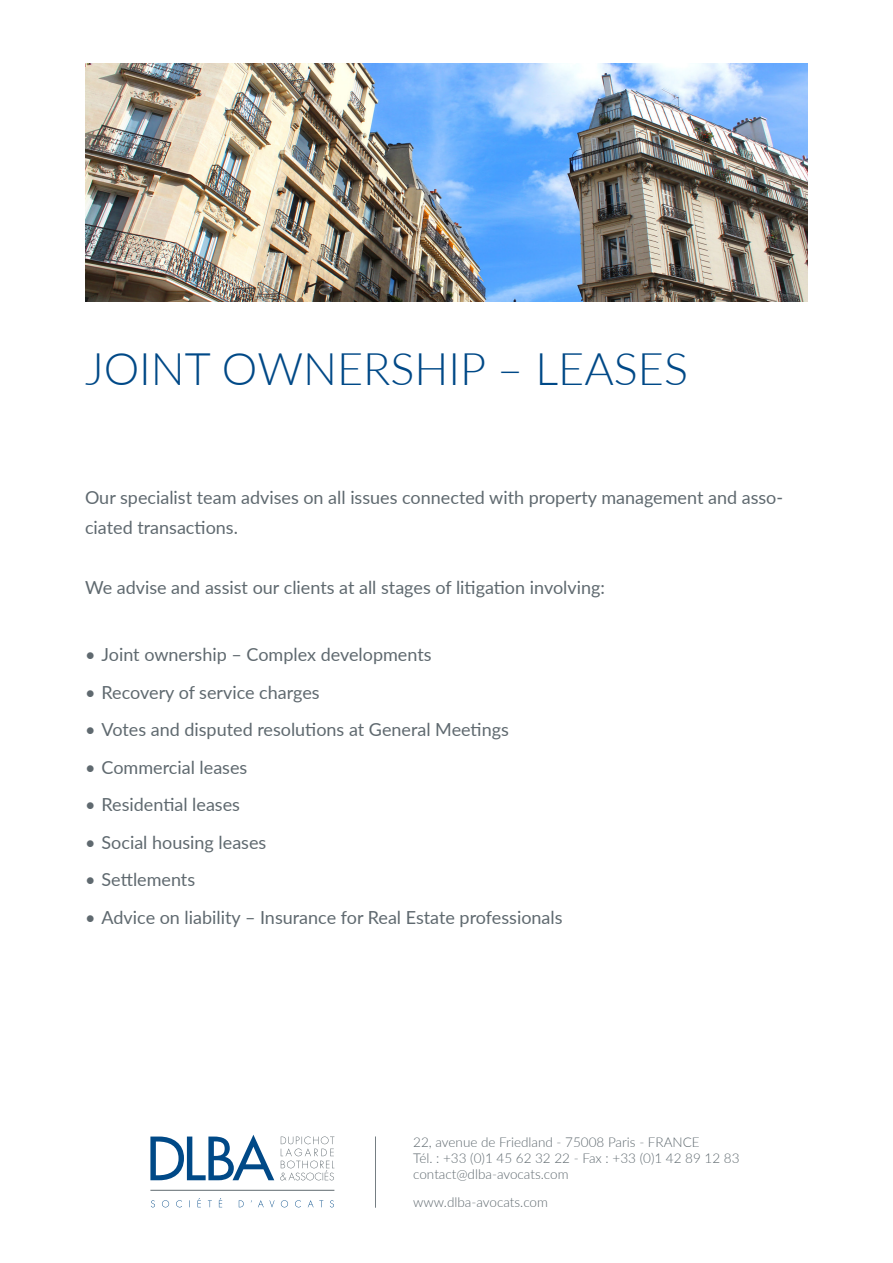
<style>
.page{position:relative;width:893px;height:1263px;background:#fff}
.page>*{position:absolute;margin:0;border:0;box-sizing:border-box;transform-origin:0 0}
.t1{font:300 45px "Lato";color:#004987}
.t2{font:18px/30px "Lato";color:#5f696f}
.t3{font:300 13.5px "Lato";color:#5f696f}
</style>
<div class="page">
<img style="left:85px;top:64px;width:723px;height:238px">
<svg style="left:280px;top:1136px;width:54px;height:44px"></svg>
<svg style="left:150px;top:1135px;width:124px;height:45px"></svg>
<svg style="left:151px;top:1198px;width:183px;height:9px"></svg>
<hr style="left:150px;top:1190px;width:184px;height:1px;background:#5f696f">
<p class="t1" style="left:85px;top:337px;width:605px">JOINT OWNERSHIP – LEASES</p>
<p class="t2" style="left:85px;top:481px;width:700px">Our specialist team advises on all issues connected with property management and asso&shy;ciated transactions.</p>
<p class="t2" style="left:85px;top:571px;width:521px">We advise and assist our clients at all stages of litigation involving:</p>
<p class="t2" style="left:85px;top:639px;width:348px">• Joint ownership – Complex developments</p>
<p class="t2" style="left:85px;top:676px;width:236px">• Recovery of service charges</p>
<p class="t2" style="left:85px;top:714px;width:425px">• Votes and disputed resolutions at General Meetings</p>
<p class="t2" style="left:85px;top:751px;width:164px">• Commercial leases</p>
<p class="t2" style="left:85px;top:789px;width:156px">• Residential leases</p>
<p class="t2" style="left:85px;top:826px;width:183px">• Social housing leases</p>
<p class="t2" style="left:85px;top:864px;width:112px">• Settlements</p>
<p class="t2" style="left:85px;top:901px;width:479px">• Advice on liability – Insurance for Real Estate professionals</p>
<p class="t3" style="left:413px;top:1132px;width:288px">22, avenue de Friedland - 75008 Paris - FRANCE</p>
<p class="t3" style="left:413px;top:1149px;width:328px">Tél. : +33 (0)1 45 62 32 22 - Fax : +33 (0)1 42 89 12 83</p>
<p class="t3" style="left:413px;top:1165px;width:157px">contact@dlba-avocats.com</p>
<p class="t3" style="left:413px;top:1193px;width:136px">www.dlba-avocats.com</p>
</div>
